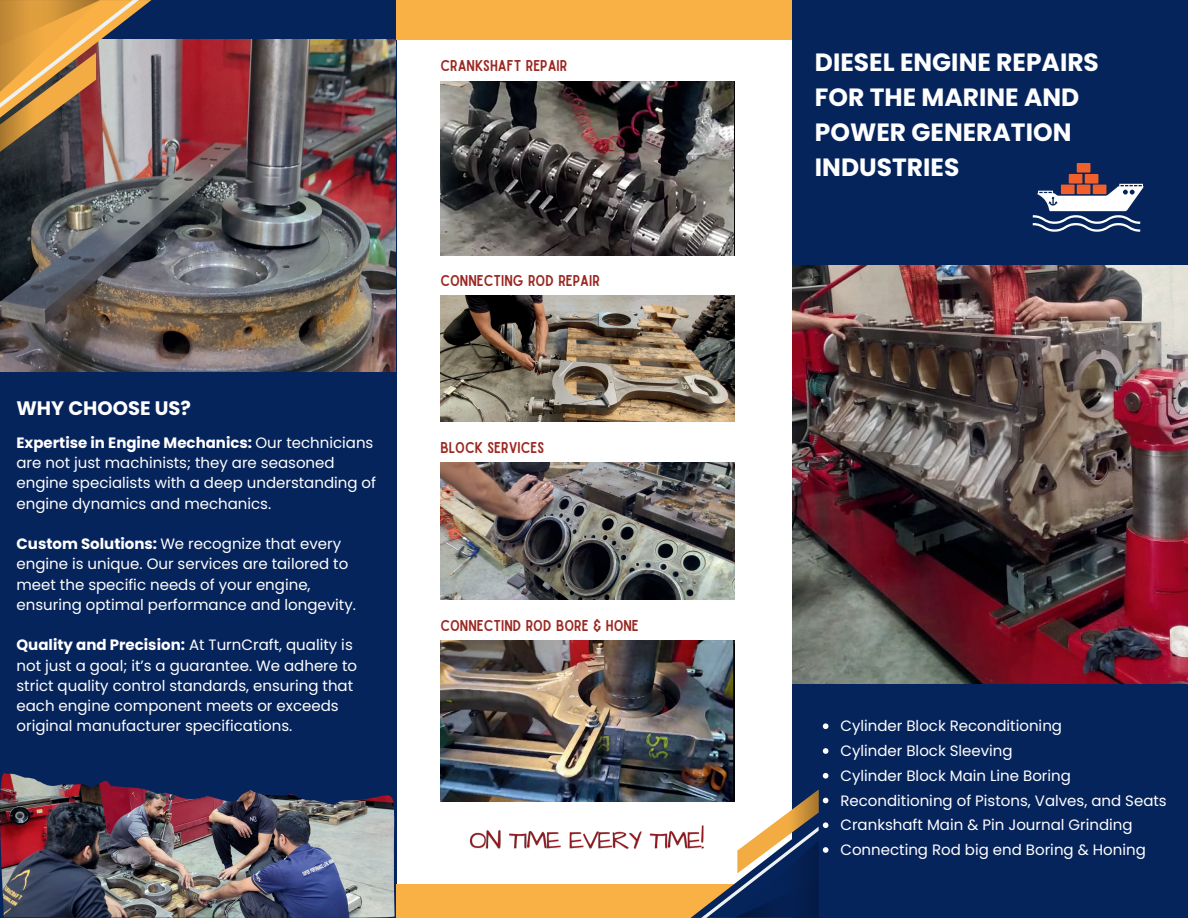
<style>
.page{position:relative;width:1188px;height:918px;background:#fff}
.page>*{position:absolute;margin:0;border:0;box-sizing:border-box;transform-origin:0 0}
.t1{font:700 24.9px/34.8px "Poppins";color:#fff}
.t2{font:700 19.5px "Poppins";color:#fff}
.t3{font:15px/20.2px "Poppins";color:#fff}
.t4{font:15px "Sailors";color:#9c2822}
.s1{font-weight:700}
</style>
<div class="page">
<div style="left:792px;top:0;width:396px;height:917px;background:#06245c"></div>
<div style="left:0;top:0;width:396px;height:917px;background:#06245c"></div>
<div style="left:396px;top:0;width:396px;height:39px;background:#f9b146"></div>
<div style="left:396px;top:884px;width:396px;height:34px;background:#f9b146"></div>
<img style="left:0;top:39px;width:396px;height:332px">
<svg style="left:0;top:0;width:151px;height:152px;background:#b48f64"></svg>
<img style="left:792px;top:265px;width:396px;height:419px">
<img style="left:440px;top:641px;width:294px;height:161px">
<img style="left:440px;top:463px;width:294px;height:137px">
<img style="left:440px;top:81px;width:294px;height:175px">
<img style="left:440px;top:296px;width:294px;height:126px">
<img style="left:0;top:773px;width:394px;height:145px">
<div style="left:1077px;top:163px;width:13px;height:10px;background:#f1602a"></div>
<div style="left:1069px;top:174px;width:13px;height:10px;background:#f1602a"></div>
<div style="left:1085px;top:174px;width:13px;height:10px;background:#f1602a"></div>
<svg style="left:1033px;top:184px;width:111px;height:48px"></svg>
<img style="left:470px;top:830px;width:221px;height:19px">
<svg style="left:823px;top:723px;width:5px;height:6px"></svg>
<svg style="left:823px;top:748px;width:5px;height:6px"></svg>
<svg style="left:823px;top:773px;width:5px;height:6px"></svg>
<svg style="left:691px;top:790px;width:137px;height:128px"></svg>
<p class="t4" style="left:440px;top:54px;width:128px">CRANKSHAFT REPAIR</p>
<h2 class="t2" style="left:16px;top:396px;width:176px">WHY CHOOSE US?</h2>
<p class="t3" style="left:16px;top:432px;width:361px"><span class="s1">Expertise in Engine Mechanics:</span> Our technicians are not just machinists; they are seasoned engine specialists with a deep understanding of engine dynamics and mechanics.</p>
<p class="t3" style="left:16px;top:534px;width:341px"><span class="s1">Custom Solutions:</span> We recognize that every engine is unique. Our services are tailored to meet the specific needs of your engine, ensuring optimal performance and longevity.</p>
<p class="t3" style="left:16px;top:635px;width:342px"><span class="s1">Quality and Precision:</span> At TurnCraft, quality is not just a goal; it’s a guarantee. We adhere to strict quality control standards, ensuring that each engine component meets or exceeds original manufacturer specifications.</p>
<p class="t4" style="left:440px;top:270px;width:161px">CONNECTING ROD REPAIR</p>
<p class="t4" style="left:440px;top:437px;width:105px">BLOCK SERVICES</p>
<p class="t4" style="left:440px;top:615px;width:200px">CONNECTIND ROD BORE &amp; HONE</p>
<h1 class="t1" style="left:815px;top:45px;width:286px">DIESEL ENGINE REPAIRS<br>FOR THE MARINE AND<br>POWER GENERATION<br>INDUSTRIES</h1>
<p class="t3" style="left:840px;top:714px;width:328px;line-height:24.8px">Cylinder Block Reconditioning<br>Cylinder Block Sleeving<br>Cylinder Block Main Line Boring Reconditioning of Pistons, Valves, and Seats Crankshaft Main &amp; Pin Journal Grinding Connecting Rod big end Boring &amp; Honing</p>
</div>
